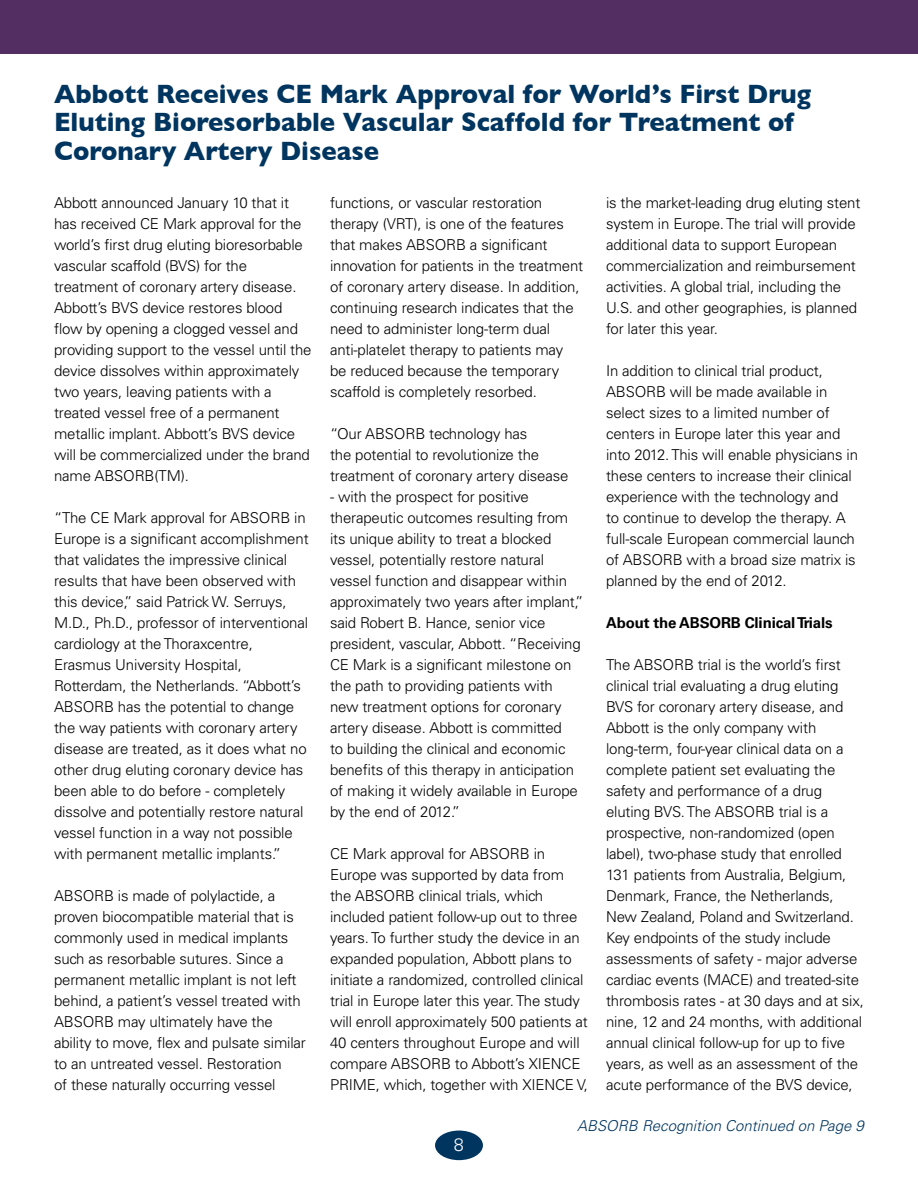
<style>
.page{position:relative;width:918px;height:1188px;background:#fff}
.page>*{position:absolute;margin:0;border:0;box-sizing:border-box;transform-origin:0 0}
.t1{font:700 27px/28.5px "Gill Sans";color:#00355f;scale:.95 1}
.t2{font:300 18px "Univers";color:#fff}
.t3{font:300 15px/21px "Univers";letter-spacing:-.01em;color:#000}
.t4{font:italic 300 15px "Univers";color:#00355f}
.t5{font:700 15px "Univers";letter-spacing:-.01em;color:#000}
</style>
<div class="page">
<div style="left:435px;top:1131px;width:48px;height:29px;background:#00355f;border-radius:50%"></div>
<div style="left:0;top:0;width:918px;height:54px;background:#532e63"></div>
<h1 class="t1" style="left:54px;top:79px;width:799px">Abbott Receives CE Mark Approval for World’s First Drug<br>Eluting Bioresorbable Vascular Scaffold for Treatment of<br>Coronary Artery Disease</h1>
<p class="t3" style="left:54px;top:192px;width:259px">Abbott announced January 10 that it has received CE Mark approval for the world’s first drug eluting bioresorbable vascular scaffold (BVS) for the treatment of coronary artery disease.<br>Abbott’s BVS device restores blood flow by opening a clogged vessel and providing support to the vessel until the device dissolves within approximately two years, leaving patients with a treated vessel free of a permanent metallic implant. Abbott’s BVS device will be commercialized under the brand name ABSORB(TM).</p>
<p class="t3" style="left:54px;top:507px;width:256px">“The CE Mark approval for ABSORB in Europe is a significant accomplishment that validates the impressive clinical results that have been observed with this device,” said Patrick W. Serruys, M.D., Ph.D., professor of interventional cardiology at the Thoraxcentre, Erasmus University Hospital, Rotterdam, the Netherlands. “Abbott’s ABSORB has the potential to change the way patients with coronary artery disease are treated, as it does what no other drug eluting coronary device has been able to do before - completely dissolve and potentially restore natural vessel function in a way not possible with permanent metallic implants.”</p>
<p class="t3" style="left:54px;top:885px;width:253px">ABSORB is made of polylactide, a proven biocompatible material that is commonly used in medical implants such as resorbable sutures. Since a permanent metallic implant is not left behind, a patient’s vessel treated with ABSORB may ultimately have the ability to move, flex and pulsate similar to an untreated vessel. Restoration<br>of these naturally occurring vessel</p>
<p class="t3" style="left:330px;top:192px;width:255px">functions, or vascular restoration therapy (VRT), is one of the features that makes ABSORB a significant innovation for patients in the treatment of coronary artery disease. In addition, continuing research indicates that the need to administer long-term dual anti-platelet therapy to patients may be reduced because the temporary scaffold is completely resorbed.</p>
<p class="t3" style="left:330px;top:423px;width:240px">“Our ABSORB technology has<br>the potential to revolutionize the treatment of coronary artery disease</p>
<p class="t3" style="left:330px;top:486px;width:255px">- with the prospect for positive therapeutic outcomes resulting from its unique ability to treat a blocked vessel, potentially restore natural vessel function and disappear within approximately two years after implant,” said Robert B. Hance, senior vice president, vascular, Abbott. “Receiving CE Mark is a significant milestone on the path to providing patients with new treatment options for coronary artery disease. Abbott is committed<br>to building the clinical and economic benefits of this therapy in anticipation of making it widely available in Europe by the end of 2012.”</p>
<p class="t3" style="left:330px;top:843px;width:260px">CE Mark approval for ABSORB in Europe was supported by data from the ABSORB clinical trials, which included patient follow-up out to three years. To further study the device in an expanded population, Abbott plans to initiate a randomized, controlled clinical trial in Europe later this year. The study will enroll approximately 500 patients at 40 centers throughout Europe and will compare ABSORB to Abbott’s XIENCE PRIME, which, together with XIENCE V,</p>
<p class="t3" style="left:606px;top:192px;width:256px">is the market-leading drug eluting stent system in Europe. The trial will provide additional data to support European commercialization and reimbursement activities. A global trial, including the U.S. and other geographies, is planned for later this year.</p>
<p class="t3" style="left:606px;top:360px;width:254px">In addition to clinical trial product, ABSORB will be made available in select sizes to a limited number of centers in Europe later this year and into 2012. This will enable physicians in these centers to increase their clinical experience with the technology and<br>to continue to develop the therapy. A full-scale European commercial launch of ABSORB with a broad size matrix is planned by the end of 2012.</p>
<p class="t5" style="left:606px;top:614px;width:228px">About the ABSORB Clinical Trials</p>
<p class="t3" style="left:606px;top:654px;width:259px">The ABSORB trial is the world’s first clinical trial evaluating a drug eluting BVS for coronary artery disease, and Abbott is the only company with long-term, four-year clinical data on a complete patient set evaluating the safety and performance of a drug eluting BVS. The ABSORB trial is a prospective, non-randomized (open label), two-phase study that enrolled 131 patients from Australia, Belgium, Denmark, France, the Netherlands, New Zealand, Poland and Switzerland.<br>Key endpoints of the study include assessments of safety - major adverse cardiac events (MACE) and treated-site thrombosis rates - at 30 days and at six, nine, 12 and 24 months, with additional annual clinical follow-up for up to five years, as well as an assessment of the acute performance of the BVS device,</p>
<p class="t2" style="left:454px;top:1134px;width:12px">8</p>
<p class="t4" style="left:577px;top:1117px;width:288px">ABSORB Recognition Continued on Page 9</p>
</div>
